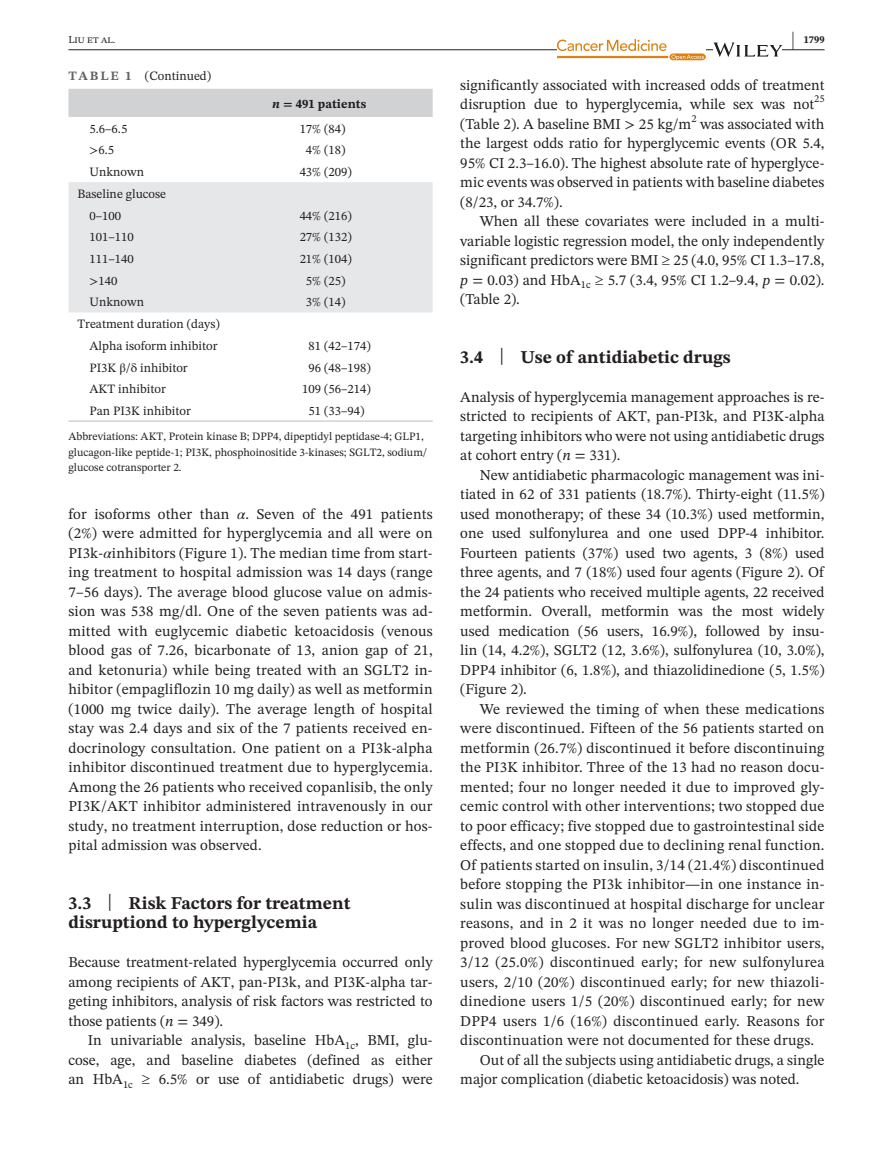
<style>
.page{position:relative;width:893px;height:1174px;background:#fff}
.page>*{position:absolute;margin:0;border:0;box-sizing:border-box;transform-origin:0 0}
.t1{font:700 21px "STIX Two Text";color:#231f20;scale:.42 1}
.t2{font:700 18px/19.5px "STIX Two Text";color:#231f20}
.t3{font:15px/19.5px "STIX Two Text";letter-spacing:.015em;color:#231f20;text-align:justify}
.t4{font:12.75px/21.8px "STIX Two Text";color:#231f20}
.t5{font:700 12.75px "STIX Two Text";color:#231f20}
.t6{font:11.25px/15.8px "STIX Two Text";color:#231f20}
.t7{font:10.5px "STIX Two Text";color:#231f20}
.t8{font:700 10.5px "STIX Two Text";color:#231f20}
.s1{font-weight:700;color:#636366}
.s2{font-style:italic}
.s3{font-family:"STIX"}
.s4{font-family:"STIX";font-style:italic}
.s5{font-weight:400;font-size:23.7px}
</style>
<div class="page">
<hr style="left:68px;top:49px;width:756px;height:1px;background:#231f20">
<svg style="left:557px;top:39px;width:149px;height:21px"></svg>
<svg style="left:713px;top:43px;width:69px;height:14px"></svg>
<div style="left:68px;top:89px;width:365px;height:28px;background:#d1d2d4"></div>
<div style="left:68px;top:182px;width:365px;height:130px;background:#e6e7e9"></div>
<hr style="left:68px;top:420px;width:195px;height:2px;background:#d1d2d4">
<hr style="left:263px;top:420px;width:170px;height:2px;background:#d1d2d4">
<h1 class="t1" style="left:792px;top:24px;width:8px">|</h1>
<p class="t7" style="left:68px;top:32px;width:49px">Liu et al.</p>
<p class="t8" style="left:804px;top:32px;width:22px">1799</p>
<p class="t4" style="left:68px;top:65px;width:144px"><span class="s1">TABLE 1</span> (Continued)</p>
<p class="t5" style="left:272px;top:94px;width:96px"><span class="s2">n</span> <span class="s3">=</span> 491 patients</p>
<p class="t4" style="left:89px;top:117px;width:39px">5.6–6.5</p>
<p class="t4" style="left:300px;top:117px;width:47px">17% (84)</p>
<p class="t4" style="left:89px;top:139px;width:26px">&gt;6.5</p>
<p class="t4" style="left:306px;top:139px;width:41px">4% (18)</p>
<p class="t4" style="left:89px;top:161px;width:56px">Unknown</p>
<p class="t4" style="left:300px;top:161px;width:54px">43% (209)</p>
<p class="t4" style="left:89px;top:183px;width:78px;text-indent:-12px">Baseline glucose<br>0–100</p>
<p class="t4" style="left:300px;top:204px;width:54px">44% (216)</p>
<p class="t4" style="left:89px;top:226px;width:46px">101–110</p>
<p class="t4" style="left:300px;top:226px;width:54px">27% (132)</p>
<p class="t4" style="left:89px;top:248px;width:46px">111–140</p>
<p class="t4" style="left:300px;top:248px;width:54px">21% (104)</p>
<p class="t4" style="left:89px;top:269px;width:29px">&gt;140</p>
<p class="t4" style="left:306px;top:269px;width:41px">5% (25)</p>
<p class="t4" style="left:89px;top:291px;width:56px">Unknown</p>
<p class="t4" style="left:306px;top:291px;width:41px">3% (14)</p>
<p class="t4" style="left:77px;top:313px;width:144px;text-align:right">Treatment duration (days)<br>Alpha isoform inhibitor</p>
<p class="t4" style="left:308px;top:335px;width:64px">81 (42–174)</p>
<p class="t4" style="left:89px;top:356px;width:100px">PI3K <span class="s3">β</span>/<span class="s3">δ</span> inhibitor</p>
<p class="t4" style="left:308px;top:356px;width:64px">96 (48–198)</p>
<p class="t4" style="left:89px;top:378px;width:78px">AKT inhibitor</p>
<p class="t4" style="left:302px;top:378px;width:70px">109 (56–214)</p>
<p class="t4" style="left:89px;top:400px;width:103px">Pan PI3K inhibitor</p>
<p class="t4" style="left:308px;top:400px;width:57px">51 (33–94)</p>
<p class="t6" style="left:68px;top:428px;width:360px">Abbreviations: AKT, Protein kinase B; DPP4, dipeptidyl peptidase-4; GLP1, glucagon-like peptide-1; PI3K, phosphoinositide 3-kinases; SGLT2, sodium/ glucose cotransporter 2.</p>
<p class="t3" style="left:68px;top:504px;width:366px">for isoforms other than <span class="s4">α</span>. Seven of the 491 patients (2%) were admitted for hyperglycemia and all were on PI3k-<span class="s4">α</span>inhibitors (Figure 1). The median time from start&shy;ing treatment to hospital admission was 14 days (range 7–56 days). The average blood glucose value on admis&shy;sion was 538 mg/dl. One of the seven patients was ad&shy;mitted with euglycemic diabetic ketoacidosis (venous blood gas of 7.26, bicarbonate of 13, anion gap of 21, and ketonuria) while being treated with an SGLT2 in&shy;hibitor (empagliflozin 10 mg daily) as well as metformin (1000 mg twice daily). The average length of hospital stay was 2.4 days and six of the 7 patients received en&shy;docrinology consultation. One patient on a PI3k-alpha inhibitor discontinued treatment due to hyperglycemia.<br>Among the 26 patients who received copanlisib, the only PI3K/AKT inhibitor administered intravenously in our study, no treatment interruption, dose reduction or hos&shy;pital admission was observed.</p>
<p class="t2" style="left:68px;top:893px;width:284px">3.3 <span class="s5">|</span> Risk Factors for treatment disruptiond to hyperglycemia</p>
<p class="t3" style="left:68px;top:952px;width:366px">Because treatment-related hyperglycemia occurred only among recipients of AKT, pan-PI3k, and PI3K-alpha tar&shy;geting inhibitors, analysis of risk factors was restricted to those patients (<span class="s2">n</span> = 349).</p>
<p class="t3" style="left:68px;top:1030px;width:366px;text-indent:20px">In univariable analysis, baseline HbA<sub>1c</sub>, BMI, glu&shy;cose, age, and baseline diabetes (defined as either an HbA<sub>1c</sub> ≥ 6.5% or use of antidiabetic drugs) were</p>
<p class="t3" style="left:460px;top:75px;width:366px">significantly associated with increased odds of treatment disruption due to hyperglycemia, while sex was not<sup>25 </sup>(Table 2). A baseline BMI &gt; 25 kg/m</p>
<p class="t7" style="left:691px;top:111px;width:7px">2</p>
<p class="t3" style="left:460px;top:114px;width:366px;text-indent:240px">was associated with the largest odds ratio for hyperglycemic events (OR 5.4, 95% CI 2.3–16.0). The highest absolute rate of hyperglyce&shy;mic events was observed in patients with baseline diabetes (8/23, or 34.7%).</p>
<p class="t3" style="left:460px;top:211px;width:366px;text-indent:20px">When all these covariates were included in a multi&shy;variable logistic regression model, the only independently significant predictors were BMI ≥ 25 (4.0, 95% CI 1.3–17.8, <span class="s2">p</span> = 0.03) and HbA<sub>1c</sub> ≥ 5.7 (3.4, 95% CI 1.2–9.4, <span class="s2">p</span> = 0.02). (Table 2).</p>
<p class="t2" style="left:460px;top:347px;width:272px">3.4 <span class="s5">|</span> Use of antidiabetic drugs</p>
<p class="t3" style="left:460px;top:387px;width:366px">Analysis of hyperglycemia management approaches is re&shy;stricted to recipients of AKT, pan-PI3k, and PI3K-alpha targeting inhibitors who were not using antidiabetic drugs at cohort entry (<span class="s2">n</span> = 331).</p>
<p class="t3" style="left:460px;top:465px;width:366px;text-indent:20px">New antidiabetic pharmacologic management was ini&shy;tiated in 62 of 331 patients (18.7%). Thirty-eight (11.5%) used monotherapy; of these 34 (10.3%) used metformin, one used sulfonylurea and one used DPP-4 inhibitor.<br>Fourteen patients (37%) used two agents, 3 (8%) used three agents, and 7 (18%) used four agents (Figure 2). Of the 24 patients who received multiple agents, 22 received metformin. Overall, metformin was the most widely used medication (56 users, 16.9%), followed by insu&shy;lin (14, 4.2%), SGLT2 (12, 3.6%), sulfonylurea (10, 3.0%), DPP4 inhibitor (6, 1.8%), and thiazolidinedione (5, 1.5%) (Figure 2).</p>
<p class="t3" style="left:480px;top:699px;width:346px">We reviewed the timing of when these medications</p>
<p class="t3" style="left:460px;top:718px;width:366px">were discontinued. Fifteen of the 56 patients started on</p>
<p class="t3" style="left:460px;top:738px;width:366px">metformin (26.7%) discontinued it before discontinuing</p>
<p class="t3" style="left:460px;top:757px;width:366px">the PI3K inhibitor. Three of the 13 had no reason docu-</p>
<p class="t3" style="left:460px;top:777px;width:366px">mented; four no longer needed it due to improved gly-</p>
<p class="t3" style="left:460px;top:796px;width:366px">cemic control with other interventions; two stopped due</p>
<p class="t3" style="left:460px;top:816px;width:366px">to poor efficacy; five stopped due to gastrointestinal side</p>
<p class="t3" style="left:460px;top:835px;width:366px">effects, and one stopped due to declining renal function.</p>
<p class="t3" style="left:460px;top:855px;width:366px">Of patients started on insulin, 3/14 (21.4%) discontinued</p>
<p class="t3" style="left:460px;top:874px;width:366px">before stopping the PI3k inhibitor—in one instance in-</p>
<p class="t3" style="left:460px;top:894px;width:366px">sulin was discontinued at hospital discharge for unclear</p>
<p class="t3" style="left:460px;top:913px;width:366px">reasons, and in 2 it was no longer needed due to im-</p>
<p class="t3" style="left:460px;top:933px;width:366px">proved blood glucoses. For new SGLT2 inhibitor users,</p>
<p class="t3" style="left:460px;top:952px;width:366px">3/12 (25.0%) discontinued early; for new sulfonylurea</p>
<p class="t3" style="left:460px;top:972px;width:366px">users, 2/10 (20%) discontinued early; for new thiazoli-</p>
<p class="t3" style="left:460px;top:991px;width:366px">dinedione users 1/5 (20%) discontinued early; for new</p>
<p class="t3" style="left:460px;top:1011px;width:366px">DPP4 users 1/6 (16%) discontinued early. Reasons for</p>
<p class="t3" style="left:460px;top:1030px;width:355px">discontinuation were not documented for these drugs.</p>
<p class="t3" style="left:480px;top:1050px;width:346px">Out of all the subjects using antidiabetic drugs, a single</p>
<p class="t3" style="left:460px;top:1069px;width:341px">major complication (diabetic ketoacidosis) was noted.</p>
</div>
